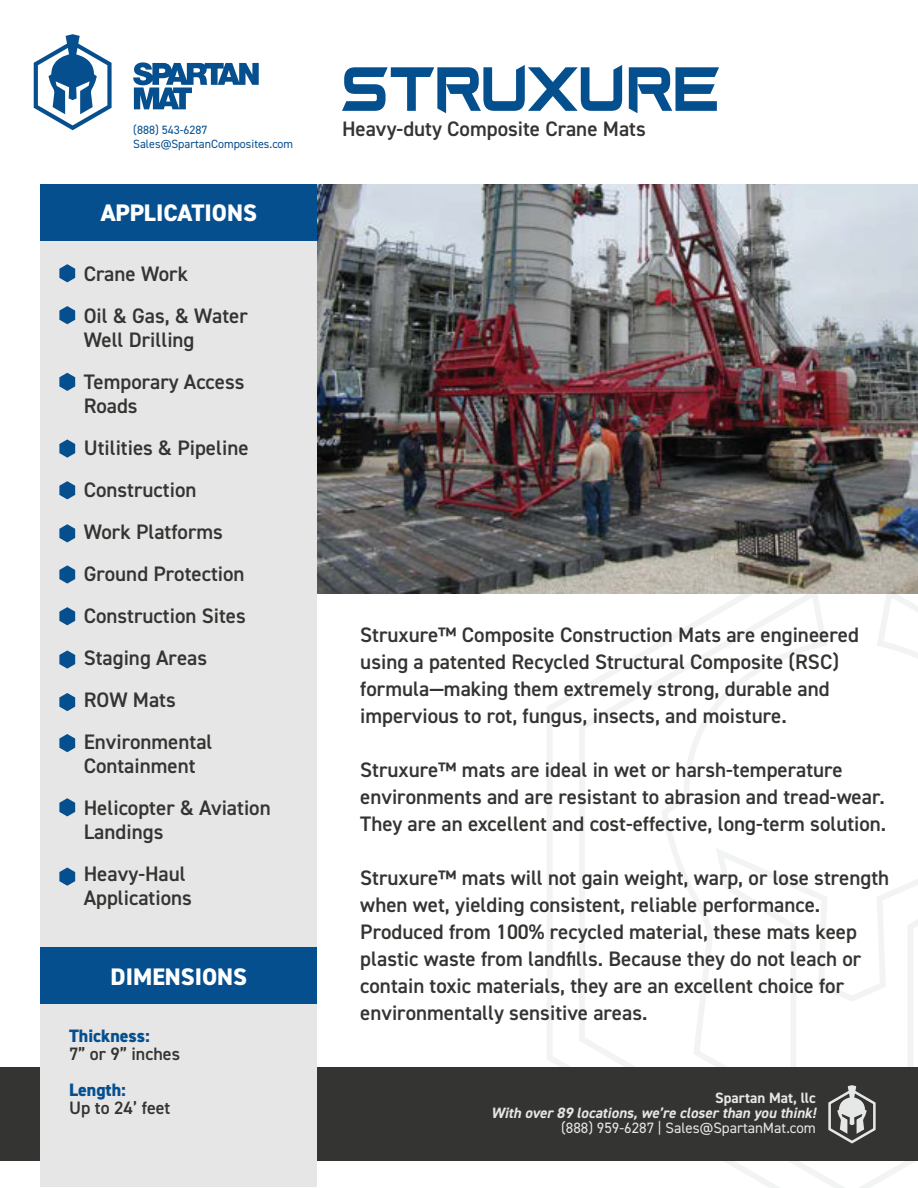
<style>
.page{position:relative;width:918px;height:1188px;background:#fff}
.page>*{position:absolute;margin:0;border:0;box-sizing:border-box;transform-origin:0 0}
.t1{font:800 24px "DIN2014";color:#fff}
.t2{font:600 21px/42px "DIN2014";color:#343432}
.t3{font:600 18px "DIN2014";color:#343432}
.t4{font:800 18px "DIN2014";color:#064f8f}
.t5{font:italic 700 15px "DIN2014";color:#e6e6e6}
.t6{font:15px "DIN2014";color:#e6e6e6}
.t7{font:700 15px "DIN2014";color:#e6e6e6}
.t8{font:12px/14.4px "DIN2014";color:#064f8f}
</style>
<div class="page">
<svg style="left:547px;top:594px;width:370px;height:593px"></svg>
<svg style="left:34px;top:34px;width:78px;height:96px"></svg>
<div style="left:0;top:1067px;width:918px;height:94px;background:#343432"></div>
<svg style="left:828px;top:1085px;width:48px;height:59px"></svg>
<svg style="left:133px;top:62px;width:126px;height:47px"></svg>
<img style="left:317px;top:184px;width:600px;height:410px">
<div style="left:40px;top:184px;width:277px;height:1003px;background:#e6e6e6"></div>
<svg style="left:59px;top:264px;width:16px;height:18px"></svg>
<svg style="left:59px;top:306px;width:16px;height:18px"></svg>
<svg style="left:59px;top:373px;width:16px;height:18px"></svg>
<svg style="left:59px;top:524px;width:16px;height:18px"></svg>
<svg style="left:59px;top:439px;width:16px;height:19px"></svg>
<svg style="left:59px;top:607px;width:16px;height:18px"></svg>
<svg style="left:59px;top:798px;width:16px;height:18px"></svg>
<svg style="left:59px;top:565px;width:16px;height:19px"></svg>
<svg style="left:59px;top:734px;width:16px;height:18px"></svg>
<svg style="left:59px;top:481px;width:16px;height:18px"></svg>
<svg style="left:59px;top:650px;width:16px;height:19px"></svg>
<svg style="left:59px;top:868px;width:16px;height:18px"></svg>
<svg style="left:59px;top:693px;width:16px;height:18px"></svg>
<div style="left:40px;top:184px;width:277px;height:57px;background:#064f8f"></div>
<svg style="left:342px;top:65px;width:280px;height:48px"></svg>
<svg style="left:629px;top:67px;width:90px;height:46px"></svg>
<div style="left:40px;top:947px;width:277px;height:57px;background:#064f8f"></div>
<p class="t8" style="left:133px;top:123px;width:162px">(888) 543-6287<br>Sales@SpartanComposites.com</p>
<p class="t1" style="left:101px;top:205px;width:158px">APPLICATIONS</p>
<p class="t2" style="left:84px;top:253px;width:166px">Crane Work<br>Oil &amp; Gas, &amp; Water</p>
<p class="t2" style="left:84px;top:319px;width:162px">Well Drilling<br>Temporary Access</p>
<p class="t2" style="left:84px;top:385px;width:166px">Roads<br>Utilities &amp; Pipeline<br>Construction<br>Work Platforms<br>Ground Protection<br>Construction Sites<br>Staging Areas<br>ROW Mats<br>Environmental</p>
<p class="t2" style="left:84px;top:745px;width:189px">Containment<br>Helicopter &amp; Aviation</p>
<p class="t2" style="left:84px;top:811px;width:104px">Landings<br>Heavy-Haul</p>
<p class="t2" style="left:84px;top:877px;width:110px">Applications</p>
<p class="t1" style="left:111px;top:968px;width:138px">DIMENSIONS</p>
<p class="t4" style="left:69px;top:1030px;width:82px">Thickness:</p>
<p class="t3" style="left:69px;top:1046px;width:112px">7” or 9” inches</p>
<p class="t4" style="left:69px;top:1084px;width:58px">Length:</p>
<p class="t3" style="left:69px;top:1100px;width:103px">Up to 24’ feet</p>
<p class="t2" style="left:342px;top:109px;width:305px">Heavy-duty Composite Crane Mats</p>
<p class="t2" style="left:360px;top:622px;width:500px;line-height:27px">Struxure™ Composite Construction Mats are engineered using a patented Recycled Structural Composite (RSC) formula—making them extremely strong, durable and impervious to rot, fungus, insects, and moisture.</p>
<p class="t2" style="left:360px;top:757px;width:528px;line-height:27px">Struxure™ mats are ideal in wet or harsh-temperature environments and are resistant to abrasion and tread-wear.<br>They are an excellent and cost-effective, long-term solution.</p>
<p class="t2" style="left:360px;top:865px;width:530px;line-height:27px">Struxure™ mats will not gain weight, warp, or lose strength when wet, yielding consistent, reliable performance.<br>Produced from 100% recycled material, these mats keep plastic waste from landfills. Because they do not leach or contain toxic materials, they are an excellent choice for environmentally sensitive areas.</p>
<p class="t7" style="left:715px;top:1091px;width:102px">Spartan Mat, llc</p>
<p class="t5" style="left:491px;top:1107px;width:326px">With over 89 locations, we’re closer than you think!</p>
<p class="t6" style="left:561px;top:1121px;width:256px">(888) 959-6287 | Sales@SpartanMat.com</p>
</div>
